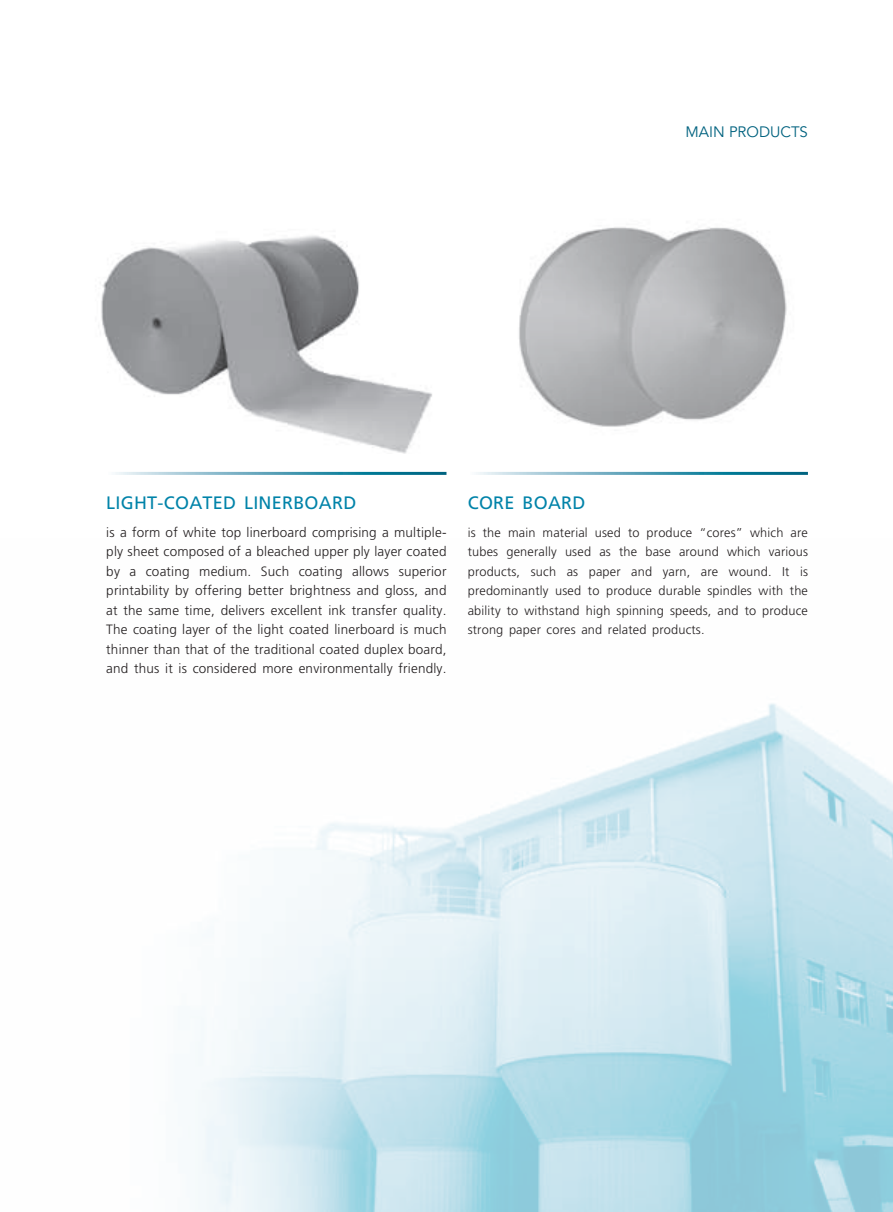
<style>
.page{position:relative;width:893px;height:1212px;background:#fff}
.page>*{position:absolute;margin:0;border:0;box-sizing:border-box;transform-origin:0 0}
._03_H1{font:18px "Frutiger LT Std";letter-spacing:.015em;color:#0083a9}
.t1{font:15px "Avenir LT Std";color:#00627f}
._11_P0{font:300 13.5px/19.5px "Frutiger LT Std";letter-spacing:.015em;color:#231f20;text-align:justify}
._11_P0-2{font:300 12.75px/19.5px "Frutiger LT Std";letter-spacing:.015em;color:#231f20;text-align:justify}
</style>
<div class="page">
<img style="left:198px;top:703px;width:695px;height:509px">
<img style="left:519px;top:227px;width:268px;height:200px">
<img style="left:100px;top:235px;width:332px;height:218px">
<p class="t1" style="left:686px;top:124px;width:124px">MAIN PRODUCTS</p>
<p class="_03_H1" style="left:106px;top:492px;width:252px">LIGHT-COATED LINERBOARD</p>
<p class="_11_P0" style="left:106px;top:522px;width:342px">is a form of white top linerboard comprising a multiple&shy;ply sheet composed of a bleached upper ply layer coated by a coating medium. Such coating allows superior printability by offering better brightness and gloss, and at the same time, delivers excellent ink transfer quality.<br>The coating layer of the light coated linerboard is much thinner than that of the traditional coated duplex board, and thus it is considered more environmentally friendly.</p>
<p class="_03_H1" style="left:468px;top:492px;width:119px">CORE BOARD</p>
<p class="_11_P0-2" style="left:468px;top:522px;width:342px">is the main material used to produce “cores” which are tubes generally used as the base around which various products, such as paper and yarn, are wound. It is predominantly used to produce durable spindles with the ability to withstand high spinning speeds, and to produce strong paper cores and related products.</p>
</div>
